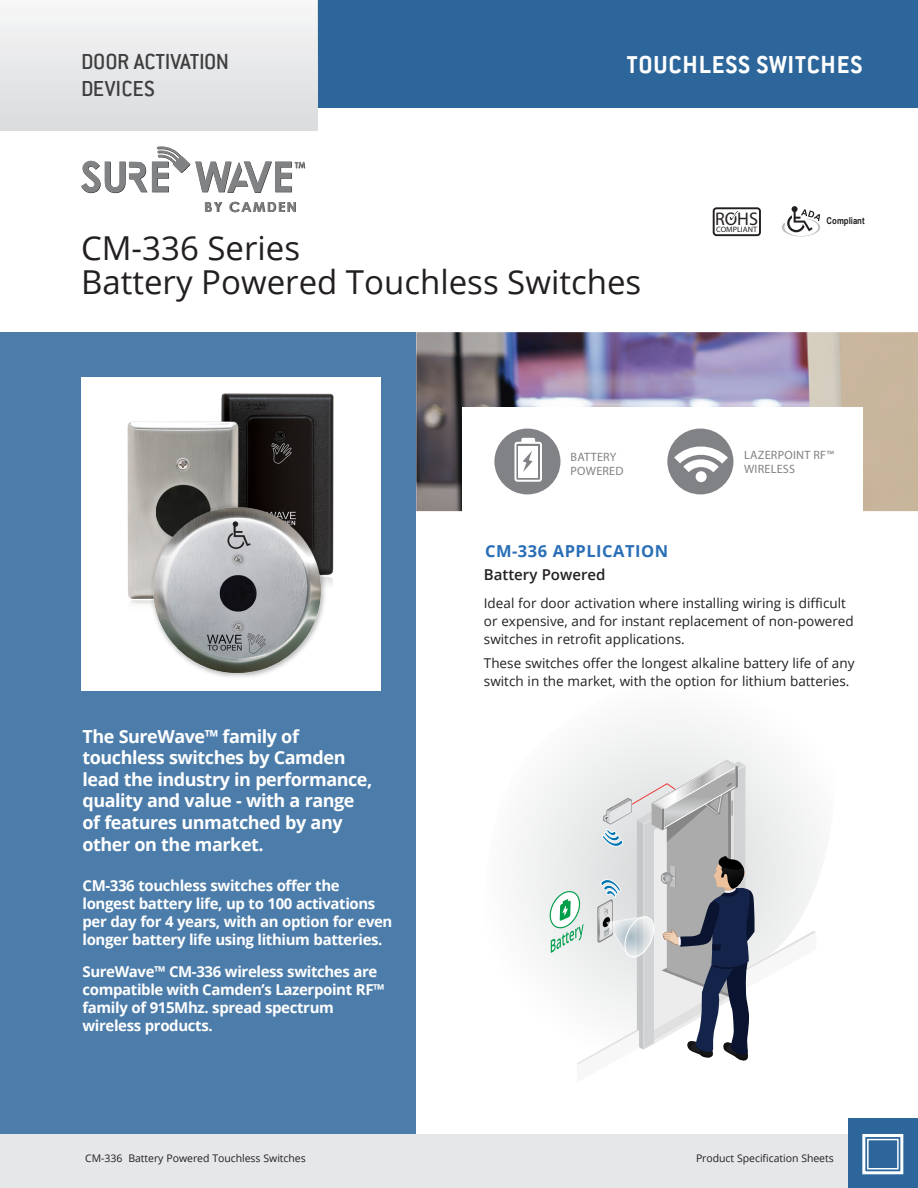
<style>
.page{position:relative;width:918px;height:1188px;background:#fff}
.page>*{position:absolute;margin:0;border:0;box-sizing:border-box;transform-origin:0 0}
.t1{font:33px "Open Sans";color:#231f20}
.N-SS-H_Top_page{font:700 27px "Conduit ITC";letter-spacing:.03em;color:#fff}
.H-SS-Categories{font:500 24px "Conduit ITC";letter-spacing:-.01em;color:#3e3e3f}
.t2{font:18.3px "Myriad Pro";color:#231f20}
.N-SS-Body_Text{font:700 18px/21.6px "Open Sans";letter-spacing:-.025em;color:#fff}
.Body{font:700 16.5px "Open Sans";letter-spacing:.03em;color:#296eb7}
.N-SS-Body_Text-2{font:700 15px/18px "Open Sans";letter-spacing:-.025em;color:#fff}
.Body-2{font:600 15px "Open Sans";color:#231f20}
.t3{font:700 13.95px "Century Gothic";letter-spacing:.1em;color:#211e1e}
.Body-3{font:13.5px/18px "Open Sans";color:#231f20}
.t4{font:12.15px/14.5px "Myriad Pro";letter-spacing:.02em;color:#808285}
.feature_bullets_v1{font:10.5px "Open Sans";letter-spacing:-.005em;color:#231f20}
.t5{font:700 9.45px "Arial Narrow";color:#231f20}
.t6{font:7.8px "Myriad Pro";color:#231f20}
</style>
<div class="page">
<div style="left:0;top:332px;width:416px;height:843px;background:#4c7daa"></div>
<img style="left:416px;top:332px;width:502px;height:179px">
<div style="left:19px;top:0;width:899px;height:108px;background:#2c669b"></div>
<img style="left:0;top:0;width:317px;height:131px">
<div style="left:81px;top:377px;width:299px;height:313px;background:#fff"></div>
<svg style="left:782px;top:206px;width:38px;height:30px"></svg>
<div style="left:462px;top:407px;width:401px;height:175px;background:#fff"></div>
<div style="left:494px;top:429px;width:66px;height:65px;background:#808285;border-radius:50%"></div>
<div style="left:667px;top:429px;width:66px;height:65px;background:#808285;border-radius:50%"></div>
<div style="left:696px;top:471px;width:11px;height:11px;background:#fff;border-radius:50%"></div>
<svg style="left:674px;top:443px;width:54px;height:21px"></svg>
<svg style="left:683px;top:457px;width:36px;height:15px"></svg>
<svg style="left:514px;top:438px;width:28px;height:44px"></svg>
<img style="left:127px;top:393px;width:207px;height:211px">
<img style="left:143px;top:498px;width:187px;height:179px">
<svg style="left:519px;top:723px;width:301px;height:237px"></svg>
<svg style="left:548px;top:760px;width:268px;height:305px"></svg>
<div style="left:713px;top:207px;width:48px;height:29px;border:2px solid #231f20;border-radius:3px"></div>
<svg style="left:729px;top:211px;width:9px;height:10px"></svg>
<svg style="left:81px;top:146px;width:224px;height:47px"></svg>
<div style="left:0;top:1134px;width:918px;height:54px;background:#e6e7e9"></div>
<div style="left:849px;top:1119px;width:69px;height:69px;background:#2c669b"></div>
<div style="left:862px;top:1134px;width:41px;height:40px;border:3px solid #fff"></div>
<div style="left:867px;top:1139px;width:32px;height:30px;border:2px solid #fff"></div>
<p class="H-SS-Categories" style="left:81px;top:48px;width:150px">DOOR ACTIVATION</p>
<p class="H-SS-Categories" style="left:81px;top:75px;width:75px">DEVICES</p>
<p class="t3" style="left:205px;top:196px;width:94px">BY CAMDEN</p>
<p class="N-SS-H_Top_page" style="left:627px;top:48px;width:237px">TOUCHLESS SWITCHES</p>
<p class="t2" style="left:715px;top:207px;width:45px">ROHS</p>
<p class="t6" style="left:716px;top:225px;width:43px">COMPLIANT</p>
<p class="t5" style="left:827px;top:213px;width:40px">Compliant</p>
<p class="t1" style="left:81px;top:225px;width:221px">CM-336 Series</p>
<p class="t1" style="left:81px;top:260px;width:562px">Battery Powered Touchless Switches</p>
<p class="t4" style="left:571px;top:449px;width:55px">BATTERY<br>POWERED</p>
<p class="t4" style="left:744px;top:447px;width:91px">LAZERPOINT RF™<br>WIRELESS</p>
<p class="N-SS-Body_Text" style="left:82px;top:725px;width:291px">The SureWave™ family of touchless switches by Camden lead the industry in performance, quality and value - with a range of features unmatched by any other on the market.</p>
<p class="N-SS-Body_Text-2" style="left:82px;top:876px;width:312px">CM-336 touchless switches offer the longest battery life, up to 100 activations per day for 4 years, with an option for even longer battery life using lithium batteries.</p>
<p class="N-SS-Body_Text-2" style="left:82px;top:962px;width:303px">SureWave™ CM-336 wireless switches are compatible with Camden’s Lazerpoint RF™ family of 915Mhz. spread spectrum wireless products.</p>
<p class="Body" style="left:485px;top:540px;width:185px">CM-336 APPLICATION</p>
<p class="Body-2" style="left:484px;top:564px;width:123px">Battery Powered</p>
<p class="Body-3" style="left:484px;top:594px;width:371px">Ideal for door activation where installing wiring is difficult or expensive, and for instant replacement of non-powered switches in retrofit applications.</p>
<p class="Body-3" style="left:484px;top:654px;width:372px">These switches offer the longest alkaline battery life of any switch in the market, with the option for lithium batteries.</p>
<p class="feature_bullets_v1" style="left:85px;top:1151px;width:222px">CM-336 Battery Powered Touchless Switches</p>
<p class="feature_bullets_v1" style="left:696px;top:1151px;width:139px">Product Specification Sheets</p>
</div>
